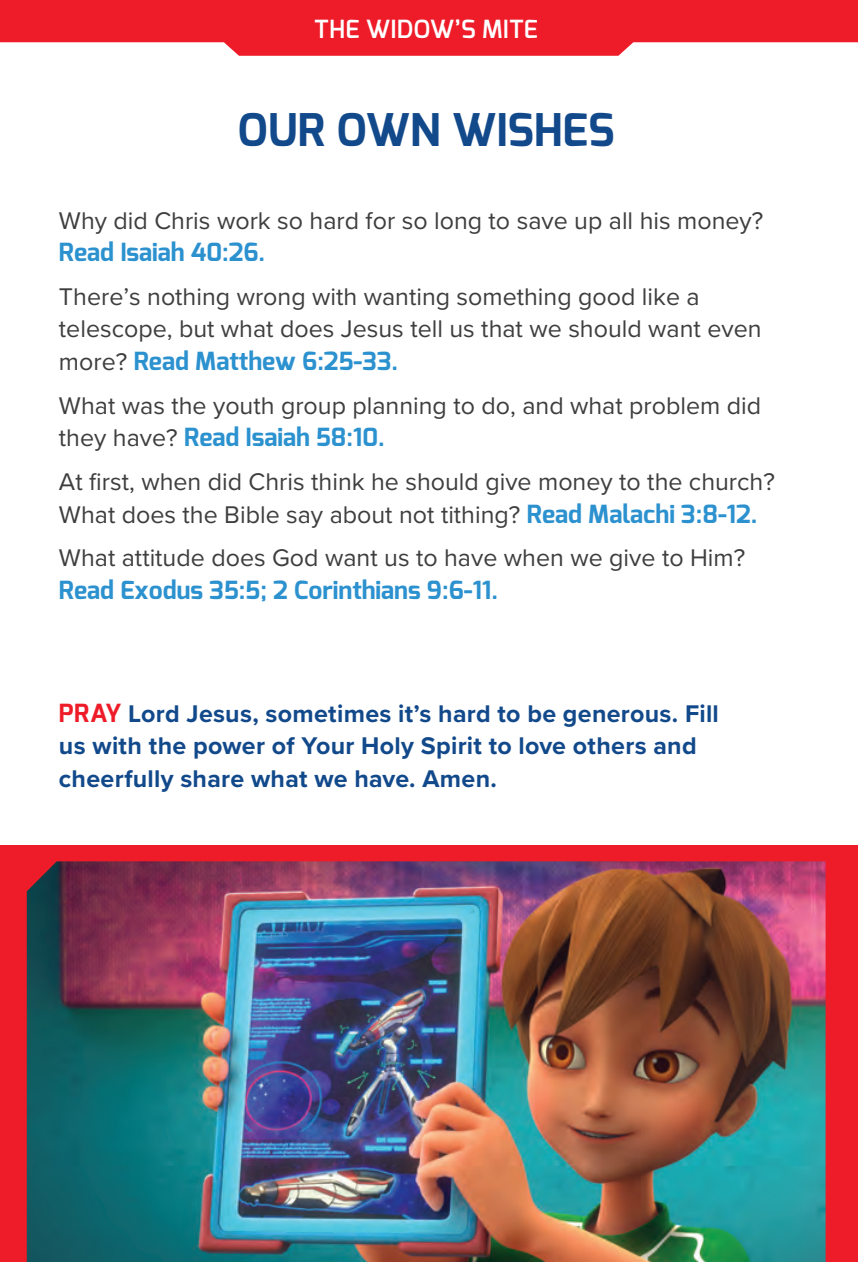
<style>
.page{position:relative;width:858px;height:1262px;background:#fff}
.page>*{position:absolute;margin:0;border:0;box-sizing:border-box;transform-origin:0 0}
.t1{font:700 45px "Exo";color:#12498b}
.t2{font:25px/32.5px "Proxima Nova";color:#3e3e3f}
.t3{font:700 25px/32.5px "Proxima Nova";letter-spacing:.01em;color:#12498b}
.t4{font:700 25px "Exo";color:#2c91cf}
.t5{font:600 25px "Exo";letter-spacing:.01em;color:#fff}
.s1{font-family:"Proxima Nova";font-weight:400;color:#3e3e3f}
.s2{font-family:"Exo";font-weight:700;color:#2c91cf}
.s3{font-family:"Exo";color:#ee1c28}
</style>
<div class="page">
<div style="left:0;top:845px;width:858px;height:417px;background:#ee1c28"></div>
<svg style="left:0;top:0;width:858px;height:56px;background:#f03a44"></svg>
<img style="left:27px;top:861px;width:799px;height:401px">
<p class="t5" style="left:314px;top:13px;width:225px">THE WIDOW’S MITE</p>
<h1 class="t1" style="left:238px;top:101px;width:379px">OUR OWN WISHES</h1>
<p class="t2" style="left:59px;top:203px;width:706px">Why did Chris work so hard for so long to save up all his money?</p>
<p class="t4" style="left:59px;top:236px;width:208px">Read Isaiah 40:26.</p>
<p class="t2" style="left:59px;top:279px;width:704px">There’s nothing wrong with wanting something good like a telescope, but what does Jesus tell us that we should want even</p>
<p class="t4" style="left:59px;top:345px;width:341px"><span class="s1">more?</span> Read Matthew 6:25-33.</p>
<p class="t2" style="left:59px;top:388px;width:704px">What was the youth group planning to do, and what problem did</p>
<p class="t4" style="left:59px;top:421px;width:327px"><span class="s1">they have?</span> Read Isaiah 58:10.</p>
<p class="t2" style="left:59px;top:464px;width:717px">At first, when did Chris think he should give money to the church?<br>What does the Bible say about not tithing? <span class="s2">Read Malachi 3:8-12.</span></p>
<p class="t2" style="left:59px;top:540px;width:688px">What attitude does God want us to have when we give to Him?</p>
<p class="t4" style="left:59px;top:574px;width:440px">Read Exodus 35:5; 2 Corinthians 9:6-11.</p>
<p class="t3" style="left:59px;top:696px;width:661px"><span class="s3">PRAY</span> Lord Jesus, sometimes it’s hard to be generous. Fill us with the power of Your Holy Spirit to love others and cheerfully share what we have. Amen.</p>
</div>
